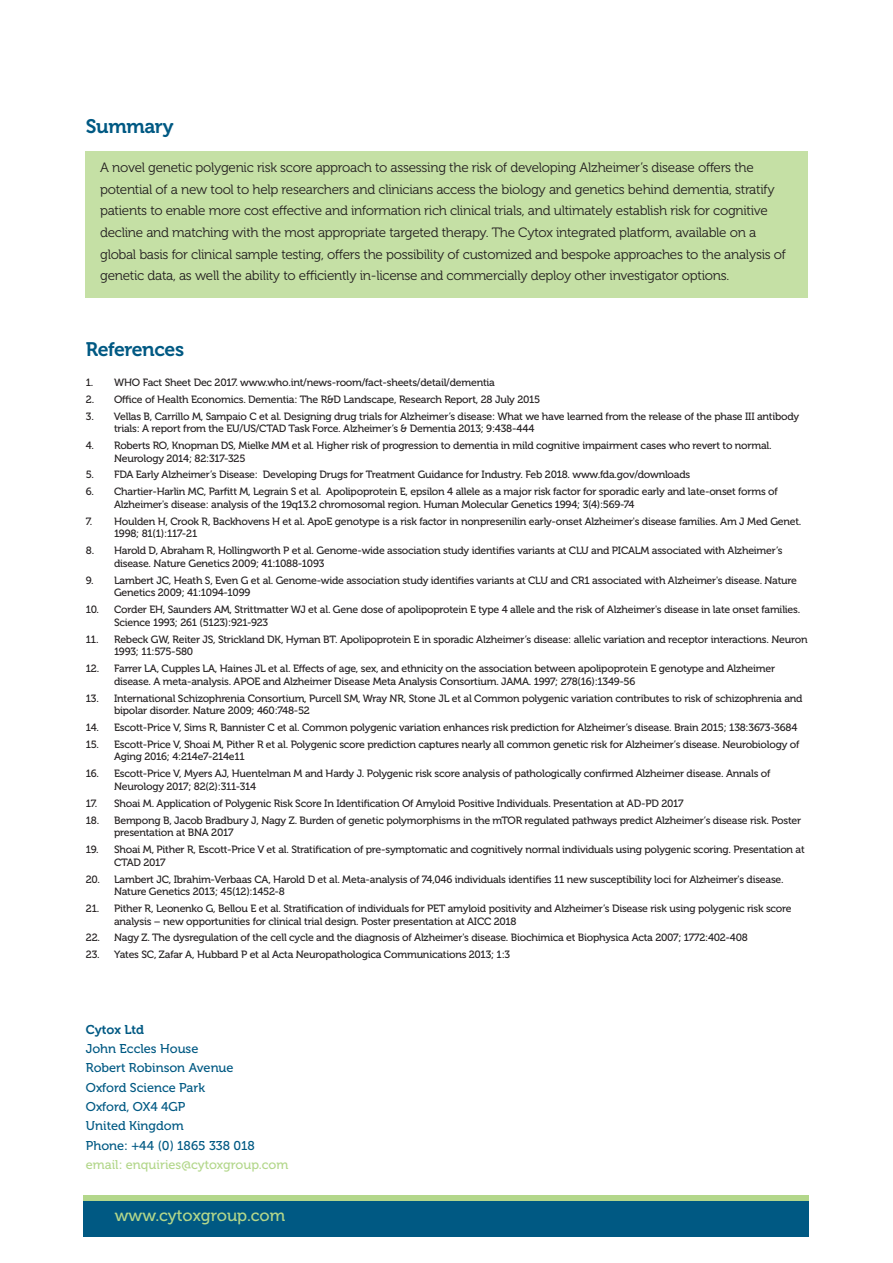
<style>
.page{position:relative;width:893px;height:1263px;background:#fff}
.page>*{position:absolute;margin:0;border:0;box-sizing:border-box;transform-origin:0 0}
.t1{font:19.5px "Museo 700";letter-spacing:-.02em;color:#005983}
.t2{font:16.5px "Museo 500";color:#b3d78b}
.t3{font:13.5px/21.6px "Museo 300";letter-spacing:-.02em;color:#231f20}
.t4{font:12.75px/19.4px "Museo 500";color:#005983}
.t5{font:12.75px "Museo 500";color:#b3d78b}
.t6{font:12.75px "Museo 700";color:#005983}
.t7{font:10.5px/12.6px "Museo 500";letter-spacing:-.02em;color:#231f20}
</style>
<div class="page">
<div style="left:85px;top:151px;width:723px;height:147px;background:#c5e0a5"></div>
<div style="left:83px;top:1201px;width:725px;height:36px;background:#005983"></div>
<div style="left:83px;top:1195px;width:725px;height:6px;background:#b3d78b"></div>
<h1 class="t1" style="left:86px;top:116px;width:89px">Summary</h1>
<p class="t3" style="left:100px;top:157px;width:687px">A novel genetic polygenic risk score approach to assessing the risk of developing Alzheimer’s disease offers the potential of a new tool to help researchers and clinicians access the biology and genetics behind dementia, stratify patients to enable more cost effective and information rich clinical trials, and ultimately establish risk for cognitive decline and matching with the most appropriate targeted therapy. The Cytox integrated platform, available on a global basis for clinical sample testing, offers the possibility of customized and bespoke approaches to the analysis of genetic data, as well the ability to efficiently in-license and commercially deploy other investigator options.</p>
<h1 class="t1" style="left:86px;top:339px;width:100px">References</h1>
<p class="t7" style="left:86px;top:376px;width:410px">1. WHO Fact Sheet Dec 2017. www.who.int/news-room/fact-sheets/detail/dementia</p>
<p class="t7" style="left:86px;top:393px;width:456px">2. Office of Health Economics. Dementia: The R&amp;D Landscape, Research Report, 28 July 2015</p>
<p class="t7" style="left:114px;top:410px;width:687px;text-indent:-28px">3. Vellas B, Carrillo M, Sampaio C et al. Designing drug trials for Alzheimer’s disease: What we have learned from the release of the phase III antibody trials: A report from the EU/US/CTAD Task Force. Alzheimer’s &amp; Dementia 2013; 9:438-444</p>
<p class="t7" style="left:114px;top:439px;width:659px;text-indent:-28px">4. Roberts RO, Knopman DS, Mielke MM et al. Higher risk of progression to dementia in mild cognitive impairment cases who revert to normal.<br>Neurology 2014; 82:317-325</p>
<p class="t7" style="left:86px;top:469px;width:606px">5. FDA Early Alzheimer’s Disease: Developing Drugs for Treatment Guidance for Industry. Feb 2018. www.fda.gov/downloads</p>
<p class="t7" style="left:114px;top:486px;width:665px;text-indent:-28px">6. Chartier-Harlin MC, Parfitt M, Legrain S et al. Apolipoprotein E, epsilon 4 allele as a major risk factor for sporadic early and late-onset forms of<br>Alzheimer's disease: analysis of the 19q13.2 chromosomal region. Human Molecular Genetics 1994; 3(4):569-74</p>
<p class="t7" style="left:114px;top:515px;width:689px;text-indent:-28px">7. Houlden H, Crook R, Backhovens H et al. ApoE genotype is a risk factor in nonpresenilin early-onset Alzheimer's disease families. Am J Med Genet.<br>1998; 81(1):117-21</p>
<p class="t7" style="left:114px;top:544px;width:670px;text-indent:-28px">8. Harold D, Abraham R, Hollingworth P et al. Genome-wide association study identifies variants at CLU and PICALM associated with Alzheimer’s disease. Nature Genetics 2009; 41:1088-1093</p>
<p class="t7" style="left:114px;top:574px;width:684px;text-indent:-28px">9. Lambert JC, Heath S, Even G et al. Genome-wide association study identifies variants at CLU and CR1 associated with Alzheimer's disease. Nature<br>Genetics 2009; 41:1094-1099</p>
<p class="t7" style="left:114px;top:603px;width:688px;text-indent:-28px">10. Corder EH, Saunders AM, Strittmatter WJ et al. Gene dose of apolipoprotein E type 4 allele and the risk of Alzheimer's disease in late onset families.<br>Science 1993; 261 (5123):921-923</p>
<p class="t7" style="left:114px;top:633px;width:695px;text-indent:-28px">11. Rebeck GW, Reiter JS, Strickland DK, Hyman BT. Apolipoprotein E in sporadic Alzheimer’s disease: allelic variation and receptor interactions. Neuron<br>1993; 11:575-580</p>
<p class="t7" style="left:114px;top:662px;width:663px;text-indent:-28px">12. Farrer LA, Cupples LA, Haines JL et al. Effects of age, sex, and ethnicity on the association between apolipoprotein E genotype and Alzheimer disease. A meta-analysis. APOE and Alzheimer Disease Meta Analysis Consortium. JAMA. 1997; 278(16):1349-56</p>
<p class="t7" style="left:114px;top:692px;width:690px;text-indent:-28px">13. International Schizophrenia Consortium, Purcell SM, Wray NR, Stone JL et al Common polygenic variation contributes to risk of schizophrenia and bipolar disorder. Nature 2009; 460:748-52</p>
<p class="t7" style="left:86px;top:721px;width:713px">14. Escott-Price V, Sims R, Bannister C et al. Common polygenic variation enhances risk prediction for Alzheimer’s disease. Brain 2015; 138:3673-3684</p>
<p class="t7" style="left:114px;top:738px;width:687px;text-indent:-28px">15. Escott-Price V, Shoai M, Pither R et al. Polygenic score prediction captures nearly all common genetic risk for Alzheimer’s disease. Neurobiology of<br>Aging 2016; 4:214e7-214e11</p>
<p class="t7" style="left:114px;top:767px;width:658px;text-indent:-28px">16. Escott-Price V, Myers AJ, Huentelman M and Hardy J. Polygenic risk score analysis of pathologically confirmed Alzheimer disease. Annals of<br>Neurology 2017; 82(2):311-314</p>
<p class="t7" style="left:86px;top:797px;width:599px">17. Shoai M. Application of Polygenic Risk Score In Identification Of Amyloid Positive Individuals. Presentation at AD-PD 2017</p>
<p class="t7" style="left:114px;top:814px;width:689px;text-indent:-28px">18. Bempong B, Jacob Bradbury J, Nagy Z. Burden of genetic polymorphisms in the mTOR regulated pathways predict Alzheimer’s disease risk. Poster presentation at BNA 2017</p>
<p class="t7" style="left:114px;top:843px;width:692px;text-indent:-28px">19. Shoai M, Pither R, Escott-Price V et al. Stratification of pre-symptomatic and cognitively normal individuals using polygenic scoring. Presentation at<br>CTAD 2017</p>
<p class="t7" style="left:114px;top:873px;width:671px;text-indent:-28px">20. Lambert JC, Ibrahim-Verbaas CA, Harold D et al. Meta-analysis of 74,046 individuals identifies 11 new susceptibility loci for Alzheimer's disease.<br>Nature Genetics 2013; 45(12):1452-8</p>
<p class="t7" style="left:114px;top:902px;width:679px;text-indent:-28px">21. Pither R, Leonenko G, Bellou E et al. Stratification of individuals for PET amyloid positivity and Alzheimer’s Disease risk using polygenic risk score analysis – new opportunities for clinical trial design. Poster presentation at AICC 2018</p>
<p class="t7" style="left:86px;top:932px;width:663px">22. Nagy Z. The dysregulation of the cell cycle and the diagnosis of Alzheimer's disease. Biochimica et Biophysica Acta 2007; 1772:402-408</p>
<p class="t7" style="left:86px;top:948px;width:426px">23. Yates SC, Zafar A, Hubbard P et al Acta Neuropathologica Communications 2013; 1:3</p>
<p class="t6" style="left:86px;top:1022px;width:60px">Cytox Ltd</p>
<p class="t4" style="left:86px;top:1039px;width:170px">John Eccles House<br>Robert Robinson Avenue<br>Oxford Science Park<br>Oxford, OX4 4GP<br>United Kingdom<br>Phone: +44 (0) 1865 338 018</p>
<p class="t5" style="left:86px;top:1157px;width:204px">email: enquiries@cytoxgroup.com</p>
<h2 class="t2" style="left:115px;top:1206px;width:172px">www.cytoxgroup.com</h2>
</div>
